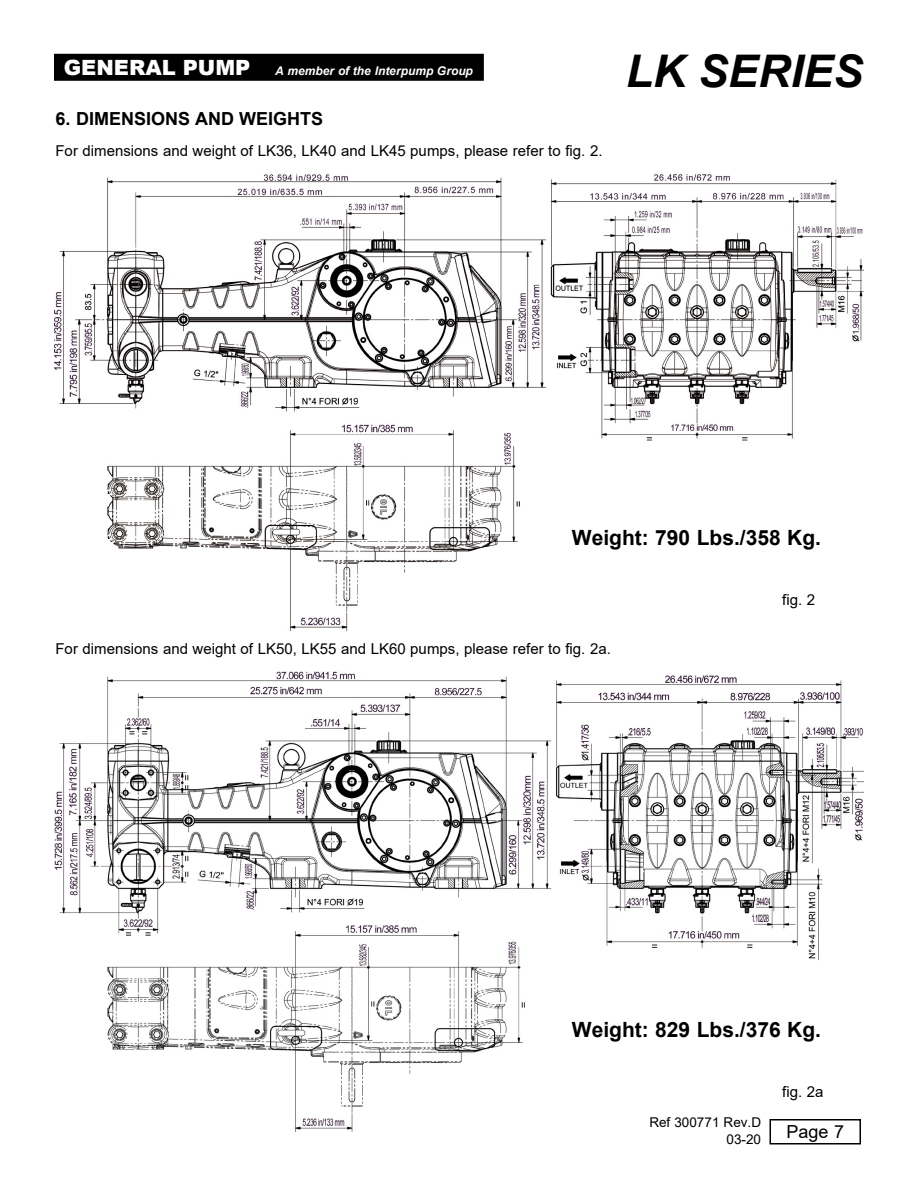
<style>
.page{position:relative;width:918px;height:1188px;background:#fff}
.page>*{position:absolute;margin:0;border:0;box-sizing:border-box;transform-origin:0 0}
.t1{font:italic 700 45px "Arial";color:#000}
.t2{font:700 21px "Arial";color:#000}
.t3{font:700 18px "Arial";color:#000}
.t4{font:18px "Arial";color:#000}
.t5{font:15px "Arial";color:#000}
.t6{font:13.5px/16.2px "Arial";color:#000;text-align:right}
.t7{font:italic 700 12px "Arial";color:#fff}
.s1{font-weight:900;font-style:normal;font-size:21px}
</style>
<div class="page">
<img style="left:54px;top:174px;width:810px;height:456px">
<div style="left:781px;top:592px;width:49px;height:20px;background:#fff"></div>
<div style="left:570px;top:528px;width:271px;height:28px;background:#fff"></div>
<img style="left:54px;top:672px;width:810px;height:460px">
<div style="left:781px;top:1084px;width:49px;height:20px;background:#fff"></div>
<div style="left:570px;top:1020px;width:271px;height:28px;background:#fff"></div>
<div style="left:770px;top:1119px;width:91px;height:25px;border:2px solid #000"></div>
<div style="left:54px;top:54px;width:430px;height:27px;background:#000"></div>
<p class="t7" style="left:64px;top:63px;width:411px"><span class="s1">GENERAL PUMP</span> A member of the Interpump Group</p>
<h1 class="t1" style="left:626px;top:41px;width:239px">LK SERIES</h1>
<p class="t3" style="left:56px;top:106px;width:269px">6. DIMENSIONS AND WEIGHTS</p>
<p class="t5" style="left:56px;top:141px;width:549px">For dimensions and weight of LK36, LK40 and LK45 pumps, please refer to fig. 2.</p>
<h2 class="t2" style="left:572px;top:523px;width:251px">Weight: 790 Lbs./358 Kg.</h2>
<p class="t5" style="left:56px;top:639px;width:557px">For dimensions and weight of LK50, LK55 and LK60 pumps, please refer to fig. 2a.</p>
<p class="t5" style="left:782px;top:589px;width:34px">fig. 2</p>
<h2 class="t2" style="left:572px;top:1015px;width:251px">Weight: 829 Lbs./376 Kg.</h2>
<p class="t6" style="left:649px;top:1114px;width:113px">Ref 300771 Rev.D<br>03-20</p>
<p class="t5" style="left:782px;top:1081px;width:43px">fig. 2a</p>
<p class="t4" style="left:786px;top:1120px;width:59px">Page 7</p>
</div>
